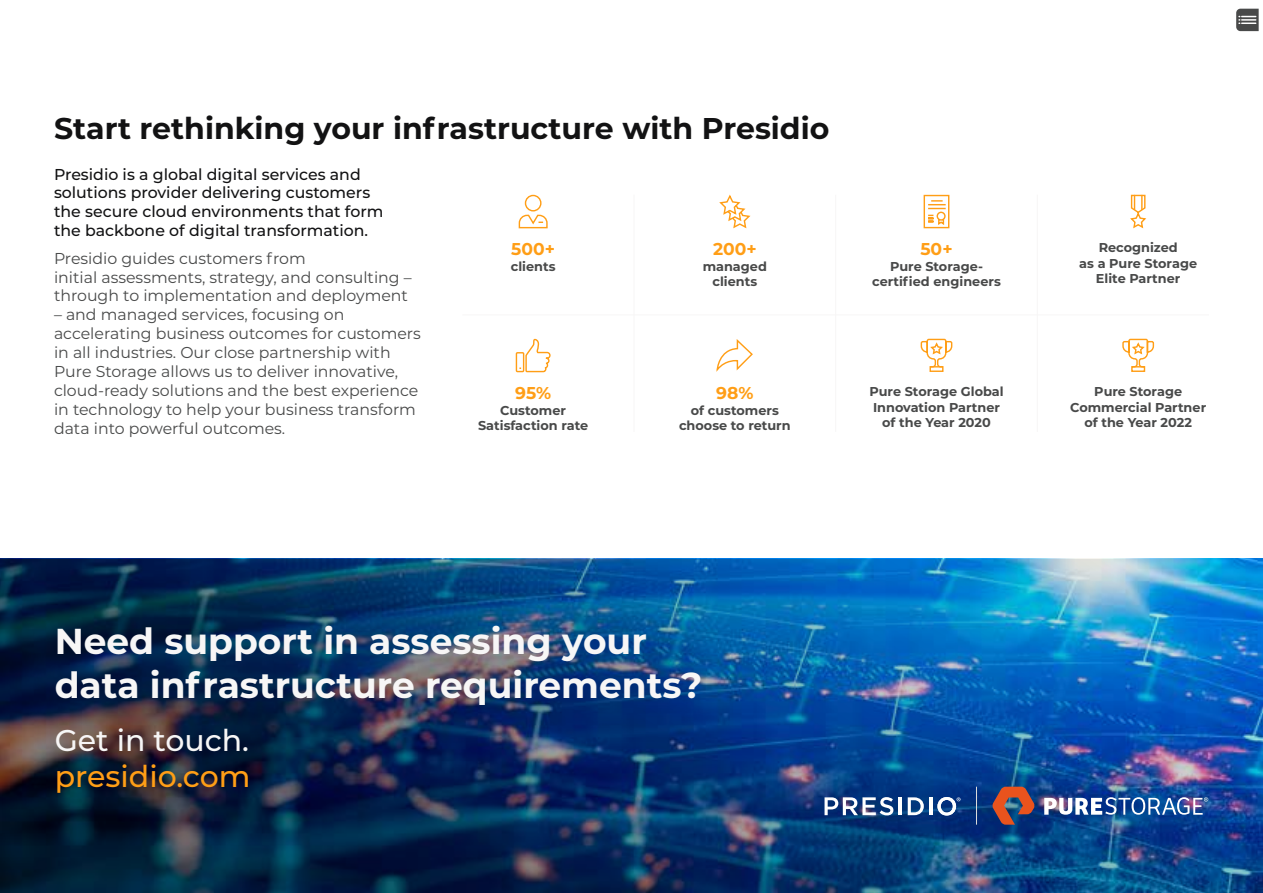
<style>
.page{position:relative;width:1263px;height:893px;background:#fff}
.page>*{position:absolute;margin:0;border:0;box-sizing:border-box;transform-origin:0 0}
.t1{font:700 36px/43.2px "Montserrat";color:#f7f6f6}
.t2{font:700 30px "Montserrat";color:#121213}
.t3{font:500 30px "Montserrat";color:#ff9e16}
.t4{font:500 30px "Montserrat";color:#f7f6f6}
.t5{font:700 17.1px "Montserrat";color:#ff9e16}
.t6{font:15.75px/18.9px "Montserrat";color:#484949}
.t7{font:500 15.75px/18.9px "Montserrat";color:#121213}
.t8{font:700 12.9px/15.5px "Montserrat";color:#484949;text-align:center}
</style>
<div class="page">
<img style="left:0;top:559px;width:1263px;height:334px">
<div style="left:0;top:562px;width:765px;height:294px;background:#000;opacity:.75"></div>
<hr style="left:634px;top:195px;width:1px;height:237px;background:#f7f6f6">
<hr style="left:462px;top:315px;width:747px;height:1px;background:#f7f6f6">
<hr style="left:835px;top:195px;width:1px;height:237px;background:#f7f6f6">
<hr style="left:1037px;top:195px;width:1px;height:237px;background:#f7f6f6">
<svg style="left:1130px;top:194px;width:17px;height:35px"></svg>
<svg style="left:518px;top:194px;width:30px;height:35px"></svg>
<svg style="left:923px;top:194px;width:27px;height:35px"></svg>
<svg style="left:515px;top:338px;width:36px;height:35px"></svg>
<svg style="left:716px;top:339px;width:37px;height:33px"></svg>
<svg style="left:719px;top:194px;width:32px;height:35px"></svg>
<svg style="left:920px;top:338px;width:33px;height:34px"></svg>
<svg style="left:1122px;top:338px;width:33px;height:34px"></svg>
<div style="left:764px;top:724px;width:497px;height:162px;background:#000;opacity:.75"></div>
<svg style="left:992px;top:787px;width:43px;height:38px;background:#7c4a4e"></svg>
<img style="left:1044px;top:797px;width:164px;height:18px">
<hr style="left:976px;top:787px;width:1px;height:38px;background:#dedede">
<svg style="left:824px;top:797px;width:69px;height:18px"></svg>
<hr style="left:898px;top:797px;width:4px;height:18px;background:#fff">
<svg style="left:908px;top:797px;width:16px;height:18px"></svg>
<hr style="left:929px;top:797px;width:3px;height:18px;background:#fff">
<svg style="left:937px;top:797px;width:23px;height:18px"></svg>
<svg style="left:1236px;top:9px;width:22px;height:22px"></svg>
<h2 class="t2" style="left:54px;top:107px;width:777px">Start rethinking your infrastructure with Presidio</h2>
<p class="t7" style="left:54px;top:164px;width:331px">Presidio is a global digital services and solutions provider delivering customers the secure cloud environments that form the backbone of digital transformation.</p>
<p class="t6" style="left:54px;top:248px;width:359px">Presidio guides customers from<br>initial assessments, strategy, and consulting – through to implementation and deployment</p>
<p class="t6" style="left:54px;top:305px;width:368px">– and managed services, focusing on accelerating business outcomes for customers in all industries. Our close partnership with Pure Storage allows us to deliver innovative, cloud-ready solutions and the best experience in technology to help your business transform data into powerful outcomes.</p>
<p class="t5" style="left:511px;top:237px;width:45px">500+</p>
<p class="t8" style="left:511px;top:258px;width:46px">clients</p>
<p class="t5" style="left:515px;top:381px;width:37px">95%</p>
<p class="t8" style="left:478px;top:402px;width:112px">Customer<br>Satisfaction rate</p>
<p class="t5" style="left:713px;top:237px;width:45px">200+</p>
<p class="t8" style="left:703px;top:258px;width:66px">managed clients</p>
<p class="t5" style="left:716px;top:381px;width:39px">98%</p>
<p class="t8" style="left:679px;top:402px;width:113px">of customers choose to return</p>
<p class="t5" style="left:920px;top:237px;width:34px">50+</p>
<p class="t8" style="left:872px;top:258px;width:130px">Pure Storage&shy;certified engineers</p>
<p class="t8" style="left:1079px;top:239px;width:119px">Recognized<br>as a Pure Storage<br>Elite Partner</p>
<p class="t8" style="left:869px;top:383px;width:136px">Pure Storage Global<br>Innovation Partner of the Year 2020</p>
<p class="t8" style="left:1070px;top:383px;width:138px">Pure Storage<br>Commercial Partner of the Year 2022</p>
<h1 class="t1" style="left:55px;top:618px;width:649px">Need support in assessing your data infrastructure requirements?</h1>
<h2 class="t4" style="left:55px;top:719px;width:196px">Get in touch.</h2>
<h2 class="t3" style="left:55px;top:755px;width:197px">presidio.com</h2>
</div>
